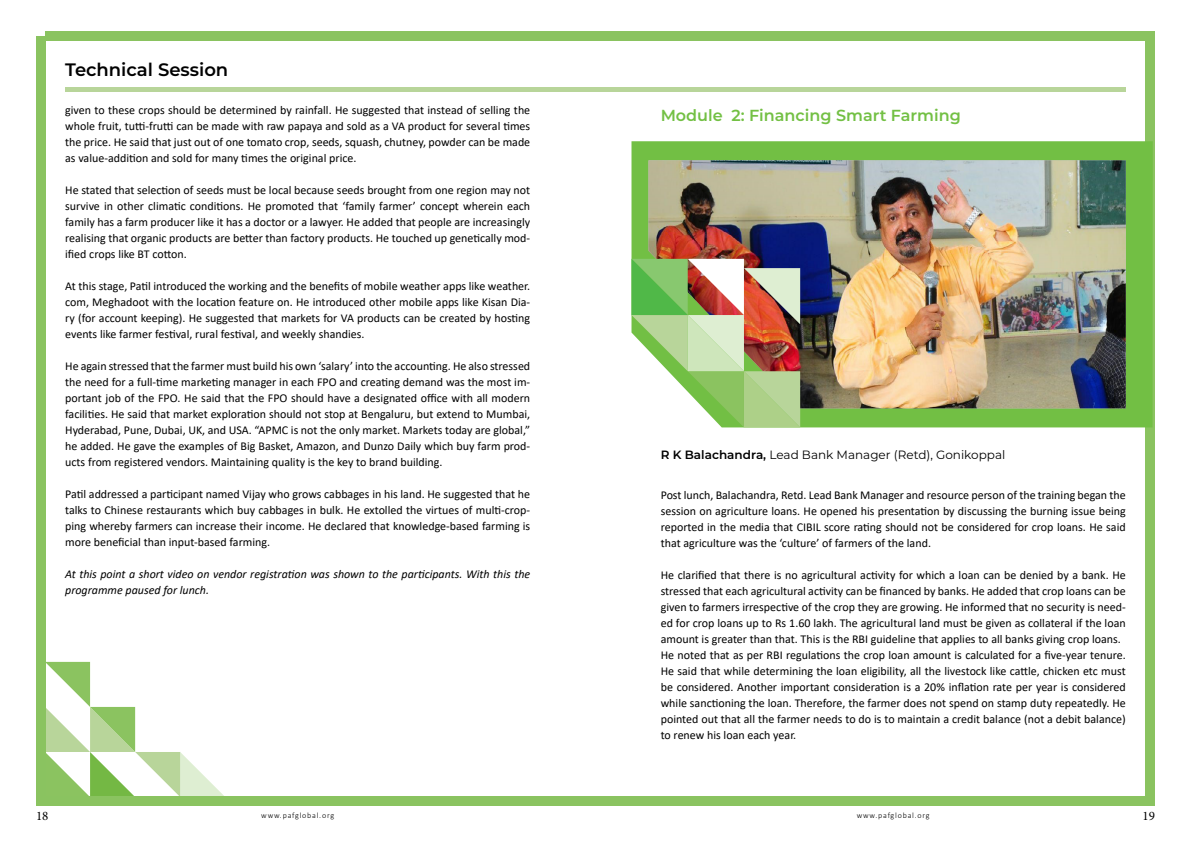
<style>
.page{position:relative;width:1191px;height:842px;background:#fff}
.page>*{position:absolute;margin:0;border:0;box-sizing:border-box;transform-origin:0 0}
.t1{font:600 18px "Montserrat";color:#000}
.t2{font:600 16px "Montserrat";color:#73c044}
.t3{font:13px "Minion Pro";color:#000}
.t4{font:12px/16px "Calibri";color:#000;text-align:justify}
.t5{font:italic 12px/16px "Calibri";color:#000}
.t6{font:12px "Montserrat";color:#000}
.t7{font:300 8px "Calibri";letter-spacing:.1em;color:#000}
.s1{font-weight:600}
</style>
<div class="page">
<svg style="left:45px;top:662px;width:179px;height:134px"></svg>
<div style="left:36px;top:36px;width:9px;height:770px;background:#8ac360"></div>
<div style="left:36px;top:796px;width:1109px;height:10px;background:#8ac360"></div>
<div style="left:1145px;top:36px;width:9px;height:770px;background:#8ac360"></div>
<div style="left:65px;top:87px;width:1060px;height:5px;background:#b8d59a"></div>
<div style="left:45px;top:31px;width:1110px;height:10px;background:#8ac360"></div>
<div style="left:631px;top:141px;width:521px;height:286px;background:#72bf44"></div>
<img style="left:648px;top:160px;width:477px;height:248px">
<img style="left:631px;top:259px;width:169px;height:168px">
<h1 class="t1" style="left:65px;top:56px;width:165px">Technical Session</h1>
<p class="t4" style="left:65px;top:102px;width:466px">given to these crops should be determined by rainfall. He suggested that instead of selling the whole fruit, tutti-frutti can be made with raw papaya and sold as a VA product for several times the price. He said that just out of one tomato crop, seeds, squash, chutney, powder can be made as value-addition and sold for many times the original price.</p>
<p class="t4" style="left:65px;top:182px;width:466px">He stated that selection of seeds must be local because seeds brought from one region may not survive in other climatic conditions. He promoted that ‘family farmer’ concept wherein each family has a farm producer like it has a doctor or a lawyer. He added that people are increasingly realising that organic products are better than factory products. He touched up genetically mod&shy;ified crops like BT cotton.</p>
<p class="t4" style="left:65px;top:278px;width:466px">At this stage, Patil introduced the working and the benefits of mobile weather apps like weather. com, Meghadoot with the location feature on. He introduced other mobile apps like Kisan Dia&shy;ry (for account keeping). He suggested that markets for VA products can be created by hosting events like farmer festival, rural festival, and weekly shandies.</p>
<p class="t4" style="left:65px;top:358px;width:466px">He again stressed that the farmer must build his own ‘salary’ into the accounting. He also stressed the need for a full-time marketing manager in each FPO and creating demand was the most im&shy;portant job of the FPO. He said that the FPO should have a designated office with all modern facilities. He said that market exploration should not stop at Bengaluru, but extend to Mumbai, Hyderabad, Pune, Dubai, UK, and USA. “APMC is not the only market. Markets today are global,” he added. He gave the examples of Big Basket, Amazon, and Dunzo Daily which buy farm prod&shy;ucts from registered vendors. Maintaining quality is the key to brand building.</p>
<p class="t4" style="left:65px;top:486px;width:466px">Patil addressed a participant named Vijay who grows cabbages in his land. He suggested that he talks to Chinese restaurants which buy cabbages in bulk. He extolled the virtues of multi-crop&shy;ping whereby farmers can increase their income. He declared that knowledge-based farming is more beneficial than input-based farming.</p>
<p class="t5" style="left:65px;top:565px;width:466px">At this point a short video on vendor registration was shown to the participants. With this the programme paused for lunch.</p>
<h2 class="t2" style="left:660px;top:103px;width:302px">Module 2: Financing Smart Farming</h2>
<p class="t6" style="left:660px;top:446px;width:346px"><span class="s1">R K Balachandra,</span> Lead Bank Manager (Retd), Gonikoppal</p>
<p class="t4" style="left:660px;top:487px;width:466px">Post lunch, Balachandra, Retd. Lead Bank Manager and resource person of the training began the session on agriculture loans. He opened his presentation by discussing the burning issue being reported in the media that CIBIL score rating should not be considered for crop loans. He said that agriculture was the ‘culture’ of farmers of the land.</p>
<p class="t4" style="left:660px;top:567px;width:466px;text-align:left">He clarified that there is no agricultural activity for which a loan can be denied by a bank. He stressed that each agricultural activity can be financed by banks. He added that crop loans can be given to farmers irrespective of the crop they are growing. He informed that no security is need&shy;ed for crop loans up to Rs 1.60 lakh. The agricultural land must be given as collateral if the loan amount is greater than that. This is the RBI guideline that applies to all banks giving crop loans.<br>He noted that as per RBI regulations the crop loan amount is calculated for a five-year tenure.<br>He said that while determining the loan eligibility, all the livestock like cattle, chicken etc must be considered. Another important consideration is a 20% inflation rate per year is considered while sanctioning the loan. Therefore, the farmer does not spend on stamp duty repeatedly. He pointed out that all the farmer needs to do is to maintain a credit balance (not a debit balance) to renew his loan each year.</p>
<p class="t3" style="left:36px;top:807px;width:14px">18</p>
<p class="t7" style="left:261px;top:810px;width:74px">www.pafglobal.org</p>
<p class="t7" style="left:856px;top:810px;width:74px">www.pafglobal.org</p>
<p class="t3" style="left:1142px;top:807px;width:14px">19</p>
</div>
